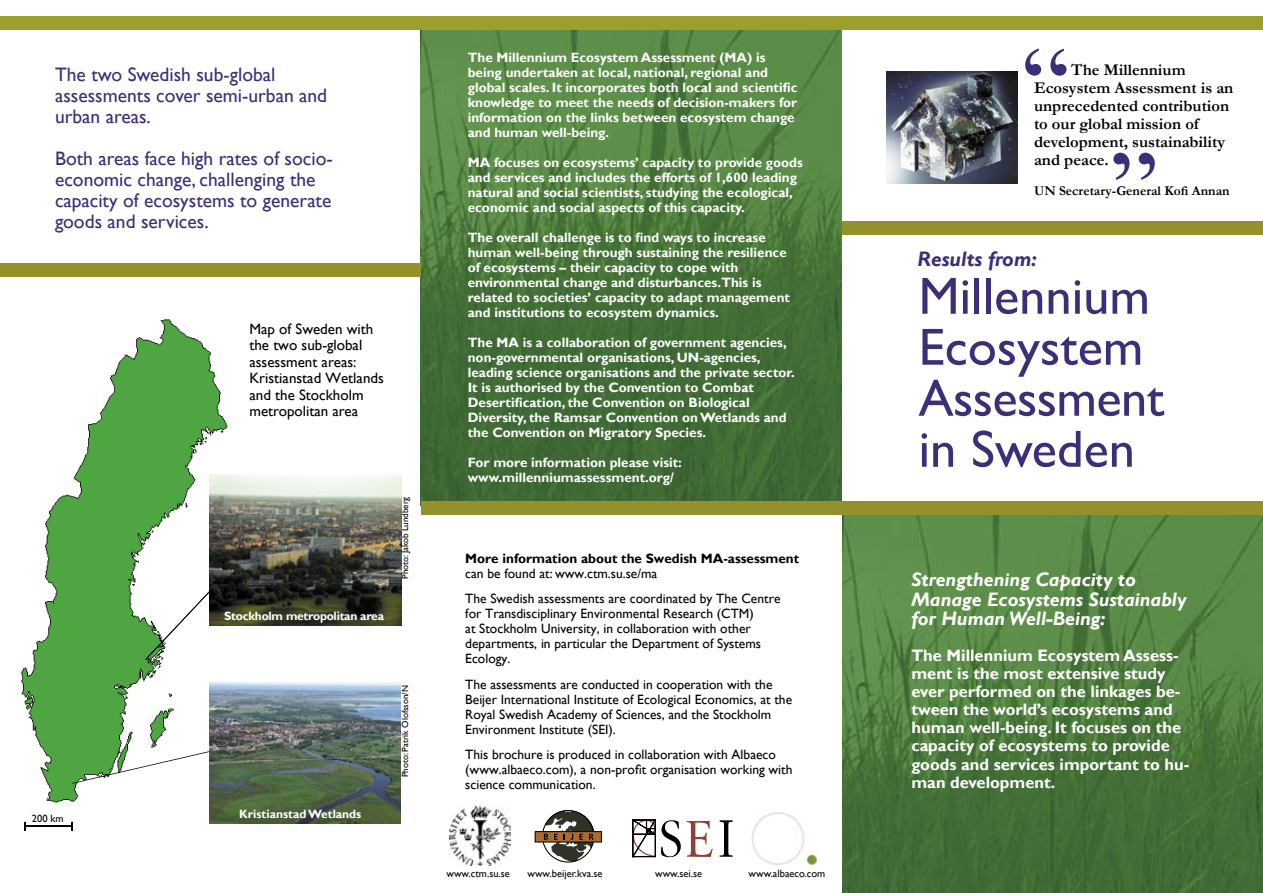
<style>
.page{position:relative;width:1263px;height:893px;background:#fff}
.page>*{position:absolute;margin:0;border:0;box-sizing:border-box;transform-origin:0 0}
.t1{font:108px "Times New Roman";color:#3c2e79}
.t2{font:52.5px/51px "Gill Sans";color:#3c2e79}
.t3{font:italic 700 21px "Gill Sans";color:#3c2e79}
.t4{font:19.5px/21px "Gill Sans";color:#3c2e79}
.t5{font:italic 700 19.5px/19.5px "Gill Sans";color:#fff}
.t6{font:700 16.5px/18px "Gill Sans";color:#fff}
.t7{font:700 16.5px/18px "Garamond";color:#000}
.t8{font:15px/16.5px "Gill Sans";color:#000}
.t9{font:700 13.5px/15px "Gill Sans";color:#fff}
.t10{font:13.5px/15px "Gill Sans";color:#000}
.t11{font:700 13.5px "Gill Sans";color:#000}
.t12{font:700 13.5px "Garamond";color:#000}
.t13{font:700 12px "Gill Sans";letter-spacing:-.02em;color:#fff}
.t14{font:700 12px "Gill Sans";color:#fff}
.t15{font:10.5px "Gill Sans";color:#000}
.t16{font:9px "Gill Sans";color:#000}
</style>
<div class="page">
<img style="left:842px;top:515px;width:421px;height:378px">
<img style="left:421px;top:29px;width:421px;height:472px">
<img style="left:21px;top:319px;width:208px;height:484px">
<img style="left:886px;top:72px;width:131px;height:111px">
<svg style="left:72px;top:748px;width:137px;height:36px"></svg>
<img style="left:209px;top:682px;width:192px;height:141px">
<img style="left:210px;top:474px;width:191px;height:151px">
<img style="left:751px;top:812px;width:67px;height:53px">
<img style="left:449px;top:805px;width:62px;height:60px">
<div style="left:0;top:263px;width:421px;height:14px;background:#93912c"></div>
<div style="left:535px;top:832px;width:66px;height:10px;background:#ad6b2d"></div>
<div style="left:535px;top:831px;width:67px;height:11px;border:1px solid #000"></div>
<svg style="left:544px;top:810px;width:55px;height:52px"></svg>
<svg style="left:719px;top:820px;width:14px;height:37px"></svg>
<svg style="left:687px;top:821px;width:26px;height:36px"></svg>
<svg style="left:632px;top:819px;width:49px;height:39px"></svg>
<div style="left:0;top:16px;width:1263px;height:13px;background:#9d9f2c"></div>
<div style="left:421px;top:501px;width:842px;height:14px;background:#93912c"></div>
<svg style="left:145px;top:591px;width:65px;height:69px"></svg>
<hr style="left:26px;top:826px;width:46px;height:1px;background:#000">
<svg style="left:24px;top:822px;width:2px;height:8px"></svg>
<div style="left:842px;top:221px;width:421px;height:14px;background:#93912c"></div>
<h3 class="t4" style="left:55px;top:65px;width:274px">The two Swedish sub-global assessments cover semi-urban and urban areas.</h3>
<h3 class="t4" style="left:55px;top:149px;width:279px">Both areas face high rates of socio&shy;economic change, challenging the capacity of ecosystems to generate goods and services.</h3>
<p class="t15" style="left:32px;top:813px;width:33px">200 km</p>
<p class="t8" style="left:249px;top:320px;width:136px">Map of Sweden with the two sub-global assessment areas:<br>Kristianstad Wetlands and the Stockholm metropolitan area</p>
<p class="t13" style="left:224px;top:608px;width:161px">Stockholm metropolitan area</p>
<p class="t16" style="left:400px;top:579px;width:83px;rotate:-90deg">Photo: Jakob Lundberg</p>
<p class="t14" style="left:239px;top:806px;width:124px">Kristianstad Wetlands</p>
<p class="t16" style="left:400px;top:777px;width:93px;rotate:-90deg">Photo: Patrik Olofsson/N</p>
<p class="t9" style="left:468px;top:51px;width:331px">The Millennium Ecosystem Assessment (MA) is being undertaken at local, national, regional and global scales. It incorporates both local and scientific knowledge to meet the needs of decision-makers for information on the links between ecosystem change and human well-being.</p>
<p class="t9" style="left:468px;top:156px;width:336px">MA focuses on ecosystems’ capacity to provide goods and services and includes the efforts of 1,600 leading natural and social scientists, studying the ecological, economic and social aspects of this capacity.</p>
<p class="t9" style="left:468px;top:231px;width:324px">The overall challenge is to find ways to increase human well-being through sustaining the resilience of ecosystems – their capacity to cope with environmental change and disturbances.This is related to societies’ capacity to adapt management and institutions to ecosystem dynamics.</p>
<p class="t9" style="left:468px;top:336px;width:329px">The MA is a collaboration of government agencies, non-governmental organisations, UN-agencies, leading science organisations and the private sector.<br>It is authorised by the Convention to Combat Desertification, the Convention on Biological Diversity, the Ramsar Convention on Wetlands and the Convention on Migratory Species.</p>
<p class="t9" style="left:468px;top:456px;width:216px">For more information please visit: www.millenniumassessment.org/</p>
<p class="t11" style="left:465px;top:550px;width:335px">More information about the Swedish MA-assessment</p>
<p class="t10" style="left:465px;top:561px;width:317px;line-height:25.5px">can be found at: www.ctm.su.se/ma<br>The Swedish assessments are coordinated by The Centre</p>
<p class="t10" style="left:465px;top:606px;width:297px">for Transdisciplinary Environmental Research (CTM) at Stockholm University, in collaboration with other departments, in particular the Department of Systems Ecology.</p>
<p class="t10" style="left:465px;top:677px;width:328px">The assessments are conducted in cooperation with the Beijer International Institute of Ecological Economics, at the Royal Swedish Academy of Sciences, and the Stockholm Environment Institute (SEI).</p>
<p class="t10" style="left:465px;top:747px;width:329px">This brochure is produced in collaboration with Albaeco (www.albaeco.com), a non-profit organisation working with science communication.</p>
<p class="t15" style="left:446px;top:867px;width:65px">www.ctm.su.se</p>
<p class="t15" style="left:527px;top:867px;width:77px">www.beijer.kva.se</p>
<p class="t15" style="left:655px;top:867px;width:49px">www.sei.se</p>
<p class="t15" style="left:749px;top:867px;width:78px">www.albaeco.com</p>
<h1 class="t1" style="left:1022px;top:13px;width:49px">“</h1>
<p class="t7" style="left:1034px;top:61px;width:201px;text-indent:37px">The Millennium<br>Ecosystem Assessment is an unprecedented contribution to our global mission of development, sustainability and peace.</p>
<p class="t12" style="left:1034px;top:181px;width:197px">UN Secretary-General Kofi Annan</p>
<h1 class="t1" style="left:1110px;top:117px;width:49px">”</h1>
<h3 class="t3" style="left:917px;top:247px;width:121px">Results from:</h3>
<h2 class="t2" style="left:918px;top:272px;width:247px">Millennium<br>Ecosystem<br>Assessment in Sweden</h2>
<h3 class="t5" style="left:911px;top:571px;width:277px">Strengthening Capacity to<br>Manage Ecosystems Sustainably for Human Well-Being:</h3>
<p class="t6" style="left:911px;top:647px;width:279px">The Millennium Ecosystem Assess&shy;ment is the most extensive study ever performed on the linkages be&shy;tween the world’s ecosystems and human well-being. It focuses on the capacity of ecosystems to provide goods and services important to hu&shy;man development.</p>
</div>
